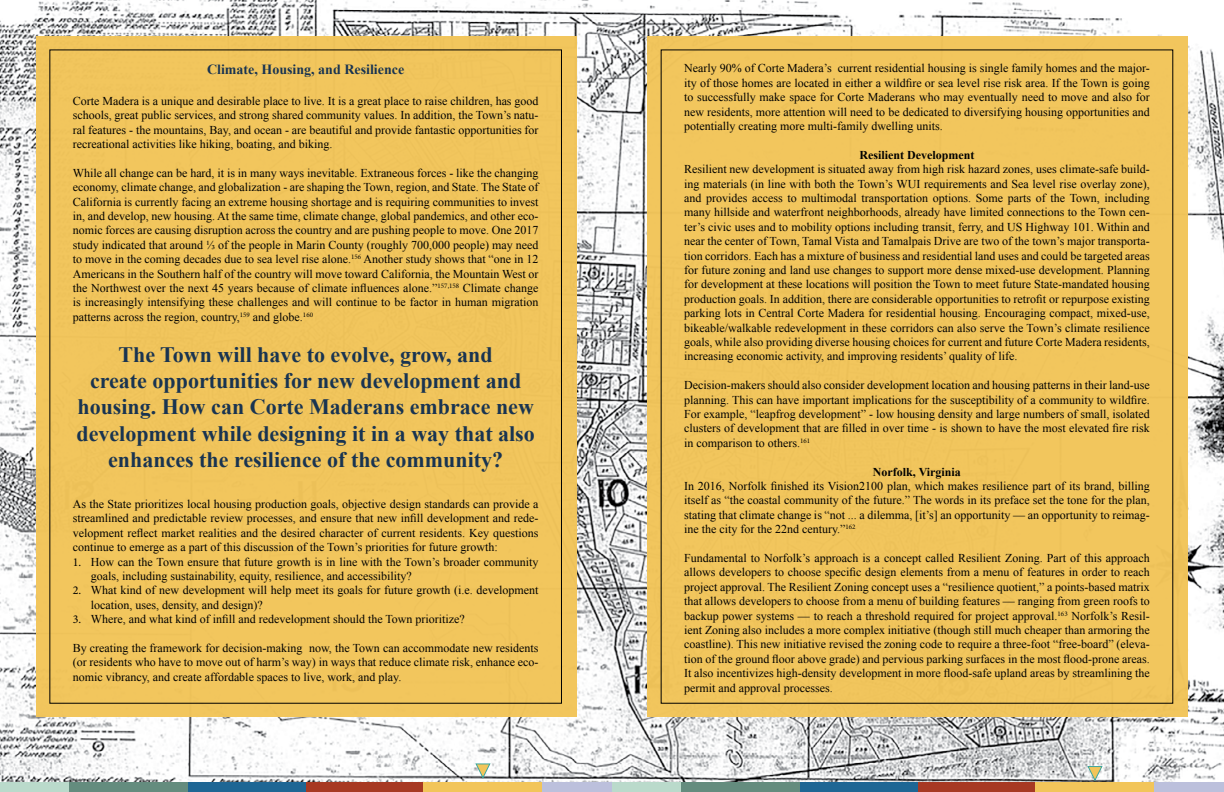
<style>
.page{position:relative;width:1224px;height:792px;background:#fff}
.page>*{position:absolute;margin:0;border:0;box-sizing:border-box;transform-origin:0 0}
.t1{font:700 185px/324.2px "Times New Roman";color:#000}
.t2{font:700 22px/26.4px "Times New Roman";color:#193451;text-align:center}
.t3{font:700 14px "Times New Roman";color:#193451}
.t4{font:12px/14.4px "Times New Roman";color:#000;text-align:justify}
.t5{font:700 12px "Times New Roman";color:#000}
.s1{font-family:"Minion Pro"}
</style>
<div class="page">
<div style="left:306px;top:781px;width:118px;height:11px;background:#a73923"></div>
<div style="left:0;top:781px;width:69px;height:11px;background:#badacb"></div>
<div style="left:187px;top:781px;width:119px;height:11px;background:#1e6694"></div>
<div style="left:69px;top:781px;width:118px;height:11px;background:#648c7e"></div>
<div style="left:424px;top:781px;width:118px;height:11px;background:#f2c55a"></div>
<div style="left:542px;top:781px;width:70px;height:11px;background:#bcc0dc"></div>
<div style="left:918px;top:781px;width:118px;height:11px;background:#a73923"></div>
<div style="left:612px;top:781px;width:69px;height:11px;background:#badacb"></div>
<div style="left:799px;top:781px;width:119px;height:11px;background:#1e6694"></div>
<div style="left:681px;top:781px;width:118px;height:11px;background:#648c7e"></div>
<div style="left:1036px;top:781px;width:118px;height:11px;background:#f2c55a"></div>
<div style="left:1154px;top:781px;width:70px;height:11px;background:#bcc0dc"></div>
<img style="left:0;top:0;width:1224px;height:781px">
<div style="left:36px;top:36px;width:541px;height:680px;background:#f2c55a"></div>
<svg style="left:475px;top:763px;width:16px;height:16px"></svg>
<svg style="left:1087px;top:766px;width:16px;height:16px"></svg>
<div style="left:647px;top:36px;width:541px;height:680px;background:#f2c55a"></div>
<p class="t4" style="left:684px;top:61px;width:467px">Nearly 90% of Corte Madera’s current residential housing is single family homes and the major&shy;ity of those homes are located in either a wildfire or sea level rise risk area. If the Town is going to successfully make space for Corte Maderans who may eventually need to move and also for new residents, more attention will need to be dedicated to diversifying housing opportunities and potentially creating more multi-family dwelling units.</p>
<p class="t5" style="left:859px;top:147px;width:116px">Resilient Development</p>
<p class="t4" style="left:684px;top:162px;width:467px">Resilient new development is situated away from high risk hazard zones, uses climate-safe build&shy;ing materials (in line with both the Town’s WUI requirements and Sea level rise overlay zone), and provides access to multimodal transportation options. Some parts of the Town, including many hillside and waterfront neighborhoods, already have limited connections to the Town cen&shy;ter’s civic uses and to mobility options including transit, ferry, and US Highway 101. Within and near the center of Town, Tamal Vista and Tamalpais Drive are two of the town’s major transporta&shy;tion corridors. Each has a mixture of business and residential land uses and could be targeted areas for future zoning and land use changes to support more dense mixed-use development. Planning for development at these locations will position the Town to meet future State-mandated housing production goals. In addition, there are considerable opportunities to retrofit or repurpose existing parking lots in Central Corte Madera for residential housing. Encouraging compact, mixed-use, bikeable/walkable redevelopment in these corridors can also serve the Town’s climate resilience goals, while also providing diverse housing choices for current and future Corte Madera residents, increasing economic activity, and improving residents’ quality of life.</p>
<p class="t4" style="left:684px;top:378px;width:467px">Decision-makers should also consider development location and housing patterns in their land-use planning. This can have important implications for the susceptibility of a community to wildfire.<br>For example, “leapfrog development” - low housing density and large numbers of small, isolated clusters of development that are filled in over time - is shown to have the most elevated fire risk in comparison to others.<sup>161</sup></p>
<p class="t5" style="left:873px;top:463px;width:90px">Norfolk, Virginia</p>
<p class="t4" style="left:684px;top:479px;width:467px">In 2016, Norfolk finished its Vision2100 plan, which makes resilience part of its brand, billing itself as “the coastal community of the future.” The words in its preface set the tone for the plan, stating that climate change is “not ... a dilemma, [it’s] an opportunity — an opportunity to reimag&shy;ine the city for the 22nd century.”<sup>162</sup></p>
<p class="t4" style="left:684px;top:551px;width:467px">Fundamental to Norfolk’s approach is a concept called Resilient Zoning. Part of this approach allows developers to choose specific design elements from a menu of features in order to reach project approval. The Resilient Zoning concept uses a “resilience quotient,” a points-based matrix that allows developers to choose from a menu of building features — ranging from green roofs to backup power systems — to reach a threshold required for project approval.<sup>163</sup> Norfolk’s Resil&shy;ient Zoning also includes a more complex initiative (though still much cheaper than armoring the coastline). This new initiative revised the zoning code to require a three-foot “free-board” (eleva&shy;tion of the ground floor above grade) and pervious parking surfaces in the most flood-prone areas.<br>It also incentivizes high-density development in more flood-safe upland areas by streamlining the permit and approval processes.</p>
<p class="t3" style="left:207px;top:59px;width:199px">Climate, Housing, and Resilience</p>
<p class="t4" style="left:73px;top:93px;width:467px">Corte Madera is a unique and desirable place to live. It is a great place to raise children, has good schools, great public services, and strong shared community values. In addition, the Town’s natu&shy;ral features - the mountains, Bay, and ocean - are beautiful and provide fantastic opportunities for recreational activities like hiking, boating, and biking.</p>
<p class="t4" style="left:73px;top:165px;width:467px">While all change can be hard, it is in many ways inevitable. Extraneous forces - like the changing economy, climate change, and globalization - are shaping the Town, region, and State. The State of California is currently facing an extreme housing shortage and is requiring communities to invest in, and develop, new housing. At the same time, climate change, global pandemics, and other eco&shy;nomic forces are causing disruption across the country and are pushing people to move. One 2017 study indicated that around ⅓ of the people in Marin County (roughly 700,000 people) may need to move in the coming decades due to sea level rise alone.<sup>156</sup> Another study shows that “one in 12<br>Americans in the Southern half of the country will move toward California, the Mountain West or the Northwest over the next 45 years because of climate influences alone.”<sup>157,158</sup> Climate change is increasingly intensifying these challenges and will continue to be factor in human migration patterns across the region, country,<sup>159</sup> and globe.<sup>160</sup></p>
<h2 class="t2" style="left:76px;top:340px;width:460px">The Town will have to evolve, grow, and<br>create opportunities for new development and housing. How can Corte Maderans embrace new development while designing it in a way that also enhances the resilience of the community?</h2>
<p class="t4" style="left:73px;top:497px;width:467px">As the State prioritizes local housing production goals, objective design standards can provide a streamlined and predictable review processes, and ensure that new infill development and rede&shy;velopment reflect market realities and the desired character of current residents. Key questions continue to emerge as a part of this discussion of the Town’s priorities for future growth:</p>
<p class="t4" style="left:91px;top:554px;width:449px;text-indent:-18px"><span class="s1">1.</span> How can the Town ensure that future growth is in line with the Town’s broader community goals, including sustainability, equity, resilience, and accessibility?</p>
<p class="t4" style="left:91px;top:583px;width:449px;text-indent:-18px"><span class="s1">2.</span> What kind of new development will help meet its goals for future growth (i.e. development location, uses, density, and design)?</p>
<p class="t4" style="left:73px;top:612px;width:394px"><span class="s1">3.</span> Where, and what kind of infill and redevelopment should the Town prioritize?</p>
<p class="t4" style="left:73px;top:641px;width:467px">By creating the framework for decision-making now, the Town can accommodate new residents (or residents who have to move out of harm’s way) in ways that reduce climate risk, enhance eco&shy;nomic vibrancy, and create affordable spaces to live, work, and play.</p>
<h1 class="t1" style="left:358px;top:184px;width:639px;text-indent:-492px;rotate:-38deg">DRAFT<br>DRAFT</h1>
</div>
